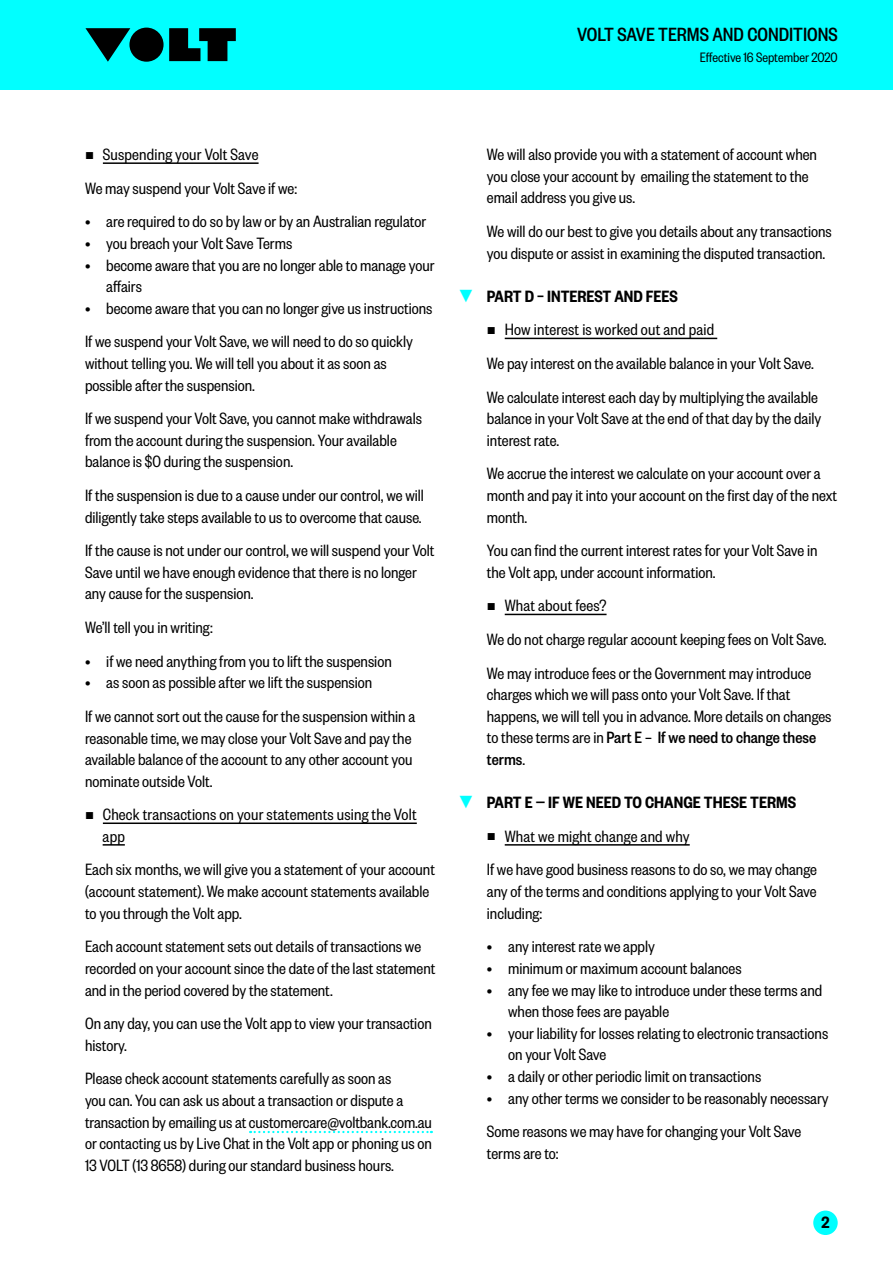
<style>
.page{position:relative;width:893px;height:1263px;background:#fff}
.page>*{position:absolute;margin:0;border:0;box-sizing:border-box;transform-origin:0 0}
.t1{font:500 21px "Founders Grotesk Cond";color:#000}
.t2{font:18px/21.6px "Founders Grotesk Cond";color:#000}
.t3{font:600 18px "Founders Grotesk Cond";color:#000}
.t4{font:15px "Founders Grotesk Cond";color:#000}
.s1{font-family:"Arial";font-size:15px}
.s2{font-family:"Arial";font-weight:700;color:#01ffff}
.s3{font-weight:500}
</style>
<div class="page">
<div style="left:0;top:0;width:893px;height:89px;background:#01ffff"></div>
<svg style="left:169px;top:28px;width:67px;height:33px"></svg>
<div style="left:129px;top:28px;width:35px;height:34px;background:#000;border-radius:50%"></div>
<svg style="left:85px;top:28px;width:45px;height:34px"></svg>
<div style="left:813px;top:1210px;width:25px;height:25px;background:#01ffff;border-radius:50%"></div>
<hr style="left:103px;top:162px;width:156px;height:2px;background:#000">
<hr style="left:103px;top:822px;width:314px;height:2px;background:#000">
<hr style="left:103px;top:844px;width:22px;height:2px;background:#000">
<svg style="left:250px;top:1131px;width:182px;height:2px"></svg>
<hr style="left:505px;top:338px;width:212px;height:1px;background:#000">
<hr style="left:505px;top:614px;width:102px;height:1px;background:#000">
<hr style="left:505px;top:844px;width:185px;height:2px;background:#000">
<p class="t1" style="left:577px;top:22px;width:262px">VOLT SAVE TERMS AND CONDITIONS</p>
<p class="t4" style="left:700px;top:48px;width:139px">Effective 16 September 2020</p>
<p class="t2" style="left:85px;top:137px;width:214px;line-height:33.6px"><span class="s1">■</span> Suspending your Volt Save<br>We may suspend your Volt Save if we:</p>
<p class="t2" style="left:85px;top:210px;width:343px">• are required to do so by law or by an Australian regulator</p>
<p class="t2" style="left:85px;top:232px;width:209px">• you breach your Volt Save Terms</p>
<p class="t2" style="left:106px;top:253px;width:330px;text-indent:-21px">• become aware that you are no longer able to manage your affairs</p>
<p class="t2" style="left:85px;top:291px;width:349px;line-height:33.6px">• become aware that you can no longer give us instructions<br>If we suspend your Volt Save, we will need to do so quickly</p>
<p class="t2" style="left:85px;top:352px;width:303px">without telling you. We will tell you about it as soon as possible after the suspension.</p>
<p class="t2" style="left:85px;top:407px;width:338px">If we suspend your Volt Save, you cannot make withdrawals from the account during the suspension. Your available balance is $0 during the suspension.</p>
<p class="t2" style="left:85px;top:484px;width:340px">If the suspension is due to a cause under our control, we will diligently take steps available to us to overcome that cause.</p>
<p class="t2" style="left:85px;top:539px;width:351px">If the cause is not under our control, we will suspend your Volt<br>Save until we have enough evidence that there is no longer any cause for the suspension.</p>
<p class="t2" style="left:85px;top:616px;width:129px">We’ll tell you in writing:</p>
<p class="t2" style="left:85px;top:649px;width:308px">• if we need anything from you to lift the suspension</p>
<p class="t2" style="left:85px;top:665px;width:332px;line-height:33.6px">• as soon as possible after we lift the suspension<br>If we cannot sort out the cause for the suspension within a</p>
<p class="t2" style="left:85px;top:726px;width:329px;text-align:justify">reasonable time, we may close your Volt Save and pay the available balance of the account to any other account you nominate outside Volt.</p>
<p class="t2" style="left:103px;top:803px;width:315px;text-indent:-18px"><span class="s1">■</span> Check transactions on your statements using the Volt app</p>
<p class="t2" style="left:85px;top:858px;width:351px">Each six months, we will give you a statement of your account (account statement). We make account statements available to you through the Volt app.</p>
<p class="t2" style="left:85px;top:935px;width:352px">Each account statement sets out details of transactions we recorded on your account since the date of the last statement and in the period covered by the statement.</p>
<p class="t2" style="left:85px;top:1012px;width:348px">On any day, you can use the Volt app to view your transaction history.</p>
<p class="t2" style="left:85px;top:1067px;width:348px">Please check account statements carefully as soon as<br>you can. You can ask us about a transaction or dispute a transaction by emailing us at customercare@voltbank.com.au or contacting us by Live Chat in the Volt app or phoning us on 13 VOLT (13 8658) during our standard business hours.</p>
<p class="t2" style="left:487px;top:143px;width:332px">We will also provide you with a statement of account when you close your account by emailing the statement to the email address you give us.</p>
<p class="t2" style="left:487px;top:220px;width:346px">We will do our best to give you details about any transactions you dispute or assist in examining the disputed transaction.</p>
<p class="t3" style="left:457px;top:285px;width:222px"><span class="s2">▼</span> PART D – INTEREST AND FEES</p>
<p class="t2" style="left:487px;top:312px;width:333px;line-height:33.6px"><span class="s1">■</span> How interest is worked out and paid<br>We pay interest on the available balance in your Volt Save.<br>We calculate interest each day by multiplying the available</p>
<p class="t2" style="left:487px;top:407px;width:336px">balance in your Volt Save at the end of that day by the daily interest rate.</p>
<p class="t2" style="left:487px;top:462px;width:352px">We accrue the interest we calculate on your account over a month and pay it into your account on the first day of the next month.</p>
<p class="t2" style="left:487px;top:539px;width:332px">You can find the current interest rates for your Volt Save in the Volt app, under account information.</p>
<p class="t2" style="left:487px;top:588px;width:341px;line-height:33.6px"><span class="s1">■</span> What about fees?<br>We do not charge regular account keeping fees on Volt Save.<br>We may introduce fees or the Government may introduce</p>
<p class="t2" style="left:487px;top:683px;width:346px">charges which we will pass onto your Volt Save. If that happens, we will tell you in advance. More details on changes to these terms are in <span class="s3">Part E – If we need to change these terms</span>.</p>
<p class="t3" style="left:457px;top:792px;width:340px"><span class="s2">▼</span> PART E — IF WE NEED TO CHANGE THESE TERMS</p>
<p class="t2" style="left:487px;top:819px;width:331px;line-height:33.6px"><span class="s1">■</span> What we might change and why<br>If we have good business reasons to do so, we may change</p>
<p class="t2" style="left:487px;top:880px;width:331px">any of the terms and conditions applying to your Volt Save including:</p>
<p class="t2" style="left:487px;top:935px;width:170px">• any interest rate we apply</p>
<p class="t2" style="left:487px;top:957px;width:256px">• minimum or maximum account balances</p>
<p class="t2" style="left:508px;top:978px;width:316px;text-indent:-21px">• any fee we may like to introduce under these terms and when those fees are payable</p>
<p class="t2" style="left:508px;top:1021px;width:322px;text-indent:-21px">• your liability for losses relating to electronic transactions on your Volt Save</p>
<p class="t2" style="left:487px;top:1065px;width:276px">• a daily or other periodic limit on transactions</p>
<p class="t2" style="left:487px;top:1080px;width:343px;line-height:33.6px">• any other terms we consider to be reasonably necessary<br>Some reasons we may have for changing your Volt Save</p>
<p class="t2" style="left:487px;top:1141px;width:73px">terms are to:</p>
<p class="t3" style="left:821px;top:1212px;width:10px">2</p>
</div>
